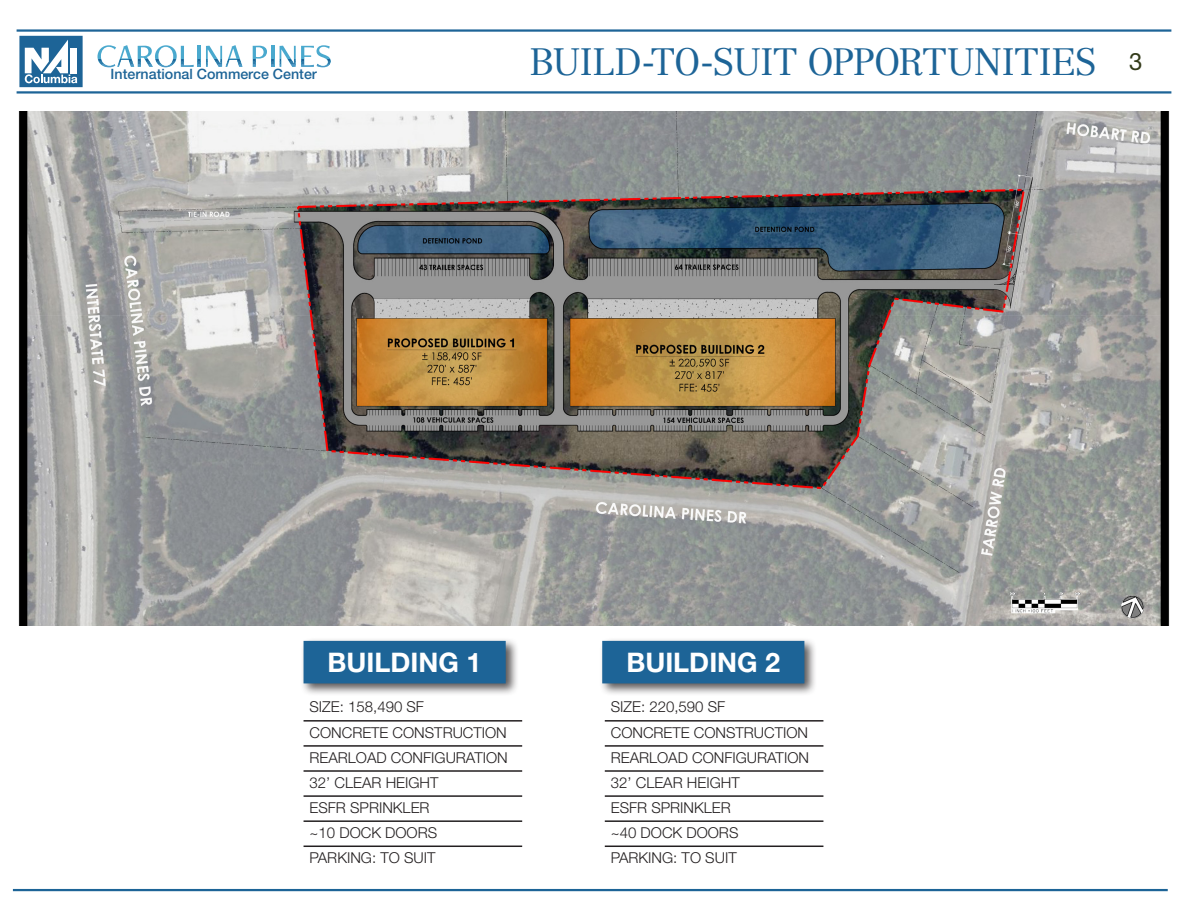
<style>
.page{position:relative;width:1188px;height:918px;background:#fff}
.page>*{position:absolute;margin:0;border:0;box-sizing:border-box;transform-origin:0 0}
.t1{font:300 37.5px "Centennial LT Std";letter-spacing:-.015em;color:#1d6497}
.t2{font:700 27px "Helvetica Neue LT Std";color:#fff}
.t3{font:24px "Helvetica Neue LT Std";color:#333b1a}
.t4{font:300 15px "Helvetica Neue LT Std";color:#231f20}
.t5{font:500 14.25px "Helvetica Neue LT Std";color:#1d6497}
</style>
<div class="page">
<hr style="left:17px;top:91px;width:1154px;height:3px;background:#1d6497">
<hr style="left:17px;top:29px;width:1154px;height:3px;background:#1d6497">
<svg style="left:19px;top:36px;width:64px;height:51px"></svg>
<svg style="left:25px;top:40px;width:52px;height:43px"></svg>
<svg style="left:97px;top:45px;width:87px;height:15px"></svg>
<hr style="left:197px;top:46px;width:4px;height:21px;background:#4aa9ce">
<svg style="left:206px;top:45px;width:34px;height:14px"></svg>
<svg style="left:253px;top:46px;width:14px;height:13px"></svg>
<hr style="left:271px;top:46px;width:3px;height:21px;background:#4aa9ce">
<svg style="left:280px;top:45px;width:51px;height:19px"></svg>
<hr style="left:98px;top:59px;width:232px;height:2px;background:#1d6497">
<hr style="left:98px;top:61px;width:232px;height:3px;background:#317ba8">
<hr style="left:98px;top:64px;width:232px;height:3px;background:#4d97c4">
<hr style="left:13px;top:889px;width:1155px;height:2px;background:#1d6497">
<div style="left:300px;top:637px;width:219px;height:59px;background:#231f20;opacity:.75"></div>
<div style="left:304px;top:641px;width:202px;height:42px;background:#1d6497"></div>
<div style="left:599px;top:637px;width:218px;height:59px;background:#231f20;opacity:.75"></div>
<div style="left:602px;top:641px;width:202px;height:42px;background:#1d6497"></div>
<hr style="left:304px;top:720px;width:218px;height:2px;background:#231f20">
<hr style="left:304px;top:745px;width:218px;height:2px;background:#231f20">
<hr style="left:304px;top:770px;width:218px;height:2px;background:#231f20">
<hr style="left:304px;top:795px;width:218px;height:2px;background:#231f20">
<hr style="left:304px;top:820px;width:218px;height:2px;background:#231f20">
<hr style="left:304px;top:846px;width:218px;height:1px;background:#231f20">
<img style="left:18px;top:111px;width:1152px;height:514px">
<hr style="left:605px;top:720px;width:218px;height:2px;background:#231f20">
<hr style="left:605px;top:745px;width:218px;height:2px;background:#231f20">
<hr style="left:605px;top:770px;width:218px;height:2px;background:#231f20">
<hr style="left:605px;top:795px;width:218px;height:2px;background:#231f20">
<hr style="left:605px;top:820px;width:218px;height:2px;background:#231f20">
<hr style="left:605px;top:846px;width:218px;height:1px;background:#231f20">
<p class="t5" style="left:111px;top:65px;width:208px">International Commerce Center</p>
<p class="t1" style="left:530px;top:40px;width:569px">BUILD-TO-SUIT OPPORTUNITIES</p>
<h3 class="t3" style="left:1129px;top:47px;width:15px">3</h3>
<p class="t2" style="left:328px;top:645px;width:155px">BUILDING 1</p>
<p class="t2" style="left:626px;top:645px;width:155px">BUILDING 2</p>
<p class="t4" style="left:310px;top:698px;width:116px">SIZE: 158,490 SF</p>
<p class="t4" style="left:310px;top:723px;width:199px">CONCRETE CONSTRUCTION</p>
<p class="t4" style="left:310px;top:748px;width:200px">REARLOAD CONFIGURATION</p>
<p class="t4" style="left:310px;top:773px;width:130px">32’ CLEAR HEIGHT</p>
<p class="t4" style="left:310px;top:798px;width:122px">ESFR SPRINKLER</p>
<p class="t4" style="left:310px;top:823px;width:129px">~10 DOCK DOORS</p>
<p class="t4" style="left:310px;top:849px;width:127px">PARKING: TO SUIT</p>
<p class="t4" style="left:611px;top:698px;width:116px">SIZE: 220,590 SF</p>
<p class="t4" style="left:611px;top:723px;width:199px">CONCRETE CONSTRUCTION</p>
<p class="t4" style="left:611px;top:748px;width:200px">REARLOAD CONFIGURATION</p>
<p class="t4" style="left:611px;top:773px;width:130px">32’ CLEAR HEIGHT</p>
<p class="t4" style="left:611px;top:798px;width:122px">ESFR SPRINKLER</p>
<p class="t4" style="left:611px;top:823px;width:129px">~40 DOCK DOORS</p>
<p class="t4" style="left:611px;top:849px;width:127px">PARKING: TO SUIT</p>
</div>
